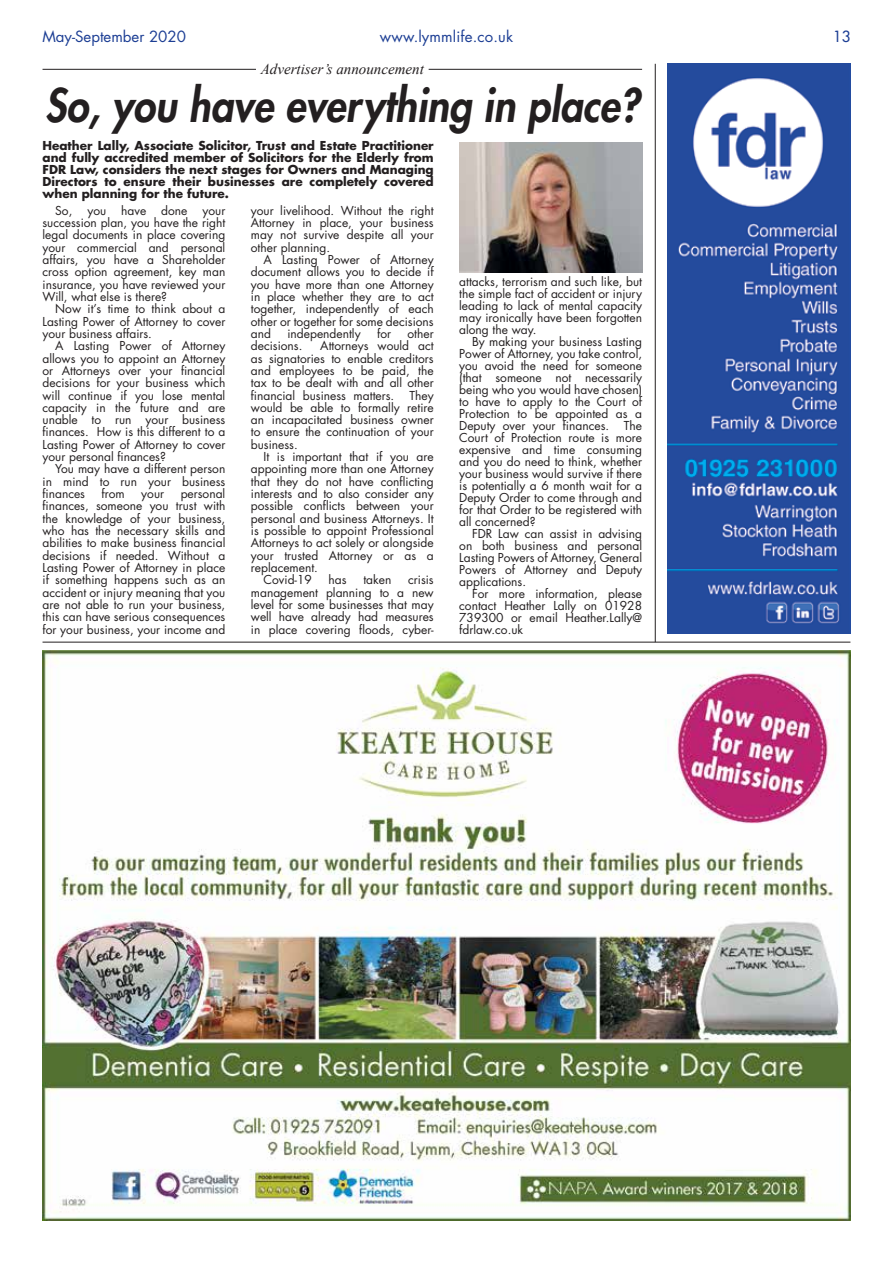
<style>
.page{position:relative;width:893px;height:1263px;background:#fff}
.page>*{position:absolute;margin:0;border:0;box-sizing:border-box;transform-origin:0 0}
.t1{font:italic 800 45px "Futura Std";color:#231f20;scale:.9 1}
.t2{font:15px "Futura Std";color:#1c3e94}
.t3{font:italic 15px "Times New Roman";color:#231f20}
.t4{font:500 15px "Futura Std";color:#1c3e94}
.t5{font:12px/12.3px "Futura Std";color:#231f20;text-align:justify}
.t6{font:700 12px/12px "Futura Std";color:#231f20;text-align:justify}
</style>
<div class="page">
<img style="left:43px;top:651px;width:807px;height:569px">
<img style="left:668px;top:64px;width:182px;height:570px">
<hr style="left:43px;top:642px;width:807px;height:1px;background:#231f20">
<hr style="left:655px;top:64px;width:1px;height:578px;background:#231f20">
<img style="left:459px;top:142px;width:183px;height:130px">
<hr style="left:429px;top:69px;width:213px;height:1px;background:#231f20">
<hr style="left:43px;top:69px;width:213px;height:1px;background:#231f20">
<p class="t2" style="left:43px;top:27px;width:145px">May-September 2020</p>
<p class="t2" style="left:380px;top:27px;width:135px">www.lymmlife.co.uk</p>
<p class="t4" style="left:833px;top:27px;width:19px">13</p>
<p class="t1" style="left:45px;top:77px;width:662px">So, you have everything in place?</p>
<p class="t6" style="left:43px;top:140px;width:393px">Heather Lally, Associate Solicitor, Trust and Estate Practitioner and fully accredited member of Solicitors for the Elderly from FDR Law, considers the next stages for Owners and Managing Directors to ensure their businesses are completely covered when planning for the future.</p>
<p class="t5" style="left:43px;top:204px;width:184px;text-indent:13px">So, you have done your succession plan, you have the right legal documents in place covering your commercial and personal affairs, you have a Shareholder cross option agreement, key man insurance, you have reviewed your Will, what else is there?</p>
<p class="t5" style="left:43px;top:303px;width:184px;text-indent:13px">Now it’s time to think about a Lasting Power of Attorney to cover your business affairs.</p>
<p class="t5" style="left:43px;top:340px;width:184px;text-indent:13px">A Lasting Power of Attorney allows you to appoint an Attorney or Attorneys over your financial decisions for your business which will continue if you lose mental capacity in the future and are unable to run your business finances. How is this different to a Lasting Power of Attorney to cover your personal finances?</p>
<p class="t5" style="left:43px;top:463px;width:184px;text-indent:13px">You may have a different person in mind to run your business finances</p>
<p class="t3" style="left:261px;top:59px;width:165px">Advertiser’s announcement</p>
<p class="t5" style="left:251px;top:204px;width:184px">your livelihood. Without the right Attorney in place, your business may not survive despite all your other planning.</p>
<p class="t5" style="left:251px;top:254px;width:184px;text-indent:13px">A Lasting Power of Attorney document allows you to decide if you have more than one Attorney in place whether they are to act together, independently of each other or together for some decisions and</p>
<p class="t5" style="left:459px;top:275px;width:184px">attacks, terrorism and such like, but the simple fact of accident or injury leading to lack of mental capacity may ironically have been forgotten along the way.</p>
<p class="t5" style="left:459px;top:335px;width:184px;text-indent:13px">By making your business Lasting Power of Attorney, you take control, you avoid the need for someone (that someone not necessarily being who you would have chosen) to have to apply to the Court of Protection to be appointed as a Deputy over your finances. The Court of Protection route is more expensive and time consuming and you do need to think, whether your business would survive if there is potentially a 6 month wait for a Deputy Order to come through and for that Order to be registered with all concerned?</p>
<p class="t5" style="left:459px;top:527px;width:184px;text-indent:13px">FDR Law can assist in advising on both business and personal Lasting Powers of Attorney, General Powers of Attorney and Deputy applications.</p>
<p class="t5" style="left:459px;top:587px;width:184px;text-indent:13px">For more information, please contact Heather Lally on 01928<br>739300 or email Heather.Lally@ fdrlaw.co.uk</p>
<p class="t5" style="left:287px;top:327px;width:75px">independently</p>
<p class="t5" style="left:377px;top:327px;width:16px">for</p>
<p class="t5" style="left:408px;top:327px;width:28px">other</p>
<p class="t5" style="left:251px;top:340px;width:53px">decisions.</p>
<p class="t5" style="left:251px;top:340px;width:184px;text-indent:69px">Attorneys would act as signatories to enable creditors and employees to be paid, the tax to be dealt with and all other financial business matters.</p>
<p class="t5" style="left:251px;top:389px;width:184px;text-indent:159px">They would be able to formally retire an incapacitated business owner to ensure the continuation of your business.</p>
<p class="t5" style="left:251px;top:451px;width:184px;text-indent:13px">It is important that if you are appointing more than one Attorney that they do not have conflicting interests and to also consider any possible conflicts between your personal and business Attorneys. It is possible to appoint Professional Attorneys to act solely or alongside your trusted Attorney or as a replacement.</p>
<p class="t5" style="left:264px;top:574px;width:50px">Covid-19</p>
<p class="t5" style="left:329px;top:574px;width:20px">has</p>
<p class="t5" style="left:363px;top:574px;width:30px">taken</p>
<p class="t5" style="left:102px;top:488px;width:25px">from</p>
<p class="t5" style="left:141px;top:488px;width:24px">your</p>
<p class="t5" style="left:43px;top:488px;width:184px;text-indent:138px">personal finances, someone you trust with the knowledge of your business, who has the necessary skills and abilities to make business financial decisions if needed. Without a Lasting Power of Attorney in place if something happens such as an accident or injury meaning that you are not able to run your business, this can have serious consequences for your business, your income and</p>
<p class="t5" style="left:251px;top:574px;width:184px;text-indent:157px">crisis management planning to a new level for some businesses that may well have already had measures in place covering floods, cyber-</p>
</div>
